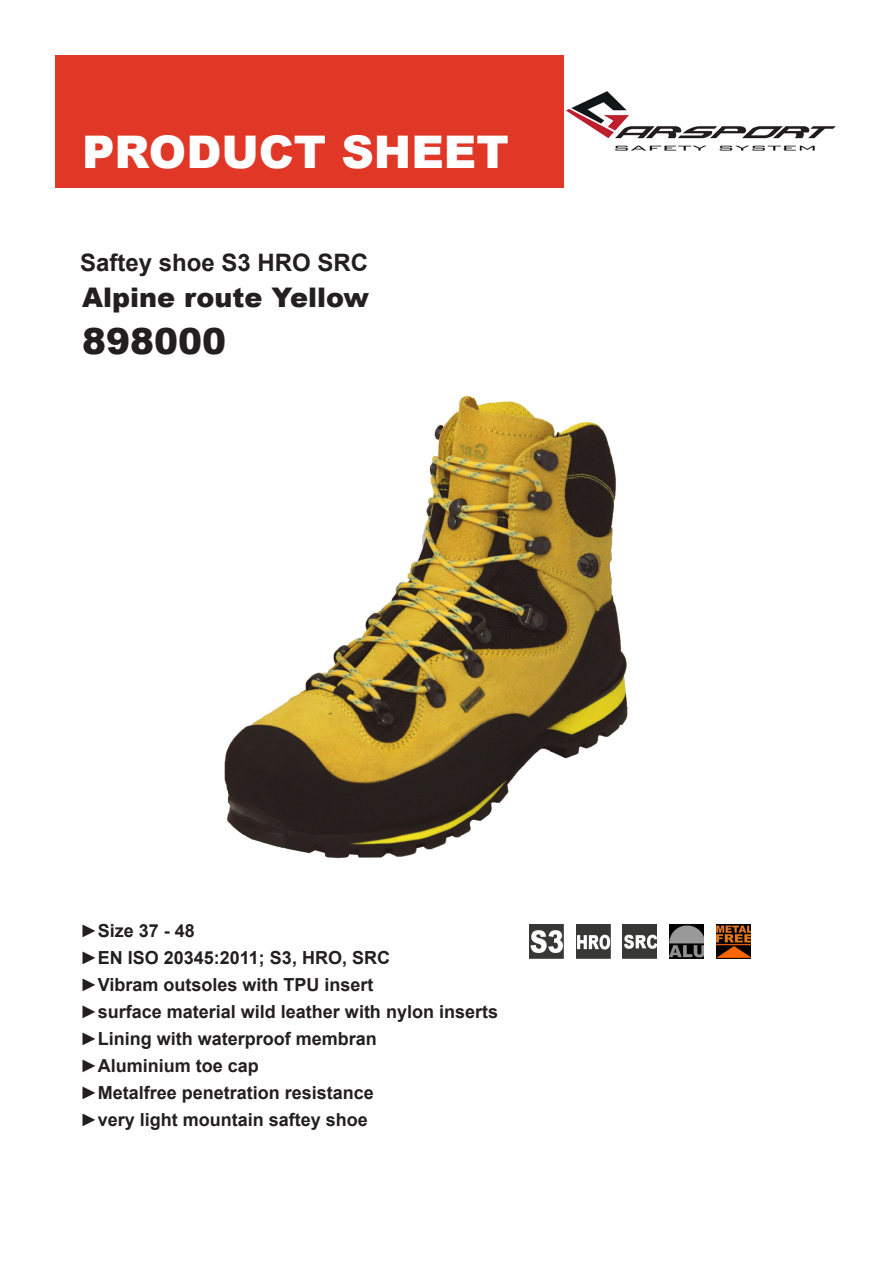
<style>
.page{position:relative;width:893px;height:1263px;background:#fff}
.page>*{position:absolute;margin:0;border:0;box-sizing:border-box;transform-origin:0 0}
.t1{font:900 45px "Arial";color:#fff}
.t2{font:900 36px "Arial";color:#231f20}
.t3{font:900 27px "Arial";color:#231f20}
.t4{font:700 24px "Arial";color:#231f20}
.t5{font:700 18px "Arial";color:#231f20}
</style>
<div class="page">
<img style="left:566px;top:91px;width:270px;height:60px">
<div style="left:55px;top:55px;width:509px;height:132px;background:#e03726"></div>
<img style="left:224px;top:395px;width:404px;height:464px">
<img style="left:529px;top:924px;width:34px;height:34px">
<img style="left:576px;top:924px;width:34px;height:34px">
<img style="left:623px;top:924px;width:34px;height:34px">
<img style="left:670px;top:924px;width:34px;height:34px">
<img style="left:716px;top:924px;width:34px;height:34px">
<p class="t1" style="left:82px;top:120px;width:428px">PRODUCT SHEET</p>
<p class="t4" style="left:80px;top:247px;width:290px">Saftey shoe S3 HRO SRC</p>
<p class="t3" style="left:82px;top:277px;width:288px">Alpine route Yellow</p>
<p class="t2" style="left:82px;top:315px;width:146px">898000</p>
<p class="t5" style="left:80px;top:919px;width:116px">►Size 37 - 48</p>
<p class="t5" style="left:80px;top:946px;width:311px">►EN ISO 20345:2011; S3, HRO, SRC</p>
<p class="t5" style="left:80px;top:973px;width:295px">►Vibram outsoles with TPU insert</p>
<p class="t5" style="left:80px;top:1000px;width:419px">►surface material wild leather with nylon inserts</p>
<p class="t5" style="left:80px;top:1027px;width:298px">►Lining with waterproof membran</p>
<p class="t5" style="left:80px;top:1054px;width:180px">►Aluminium toe cap</p>
<p class="t5" style="left:80px;top:1081px;width:295px">►Metalfree penetration resistance</p>
<p class="t5" style="left:80px;top:1108px;width:289px">►very light mountain saftey shoe</p>
</div>
